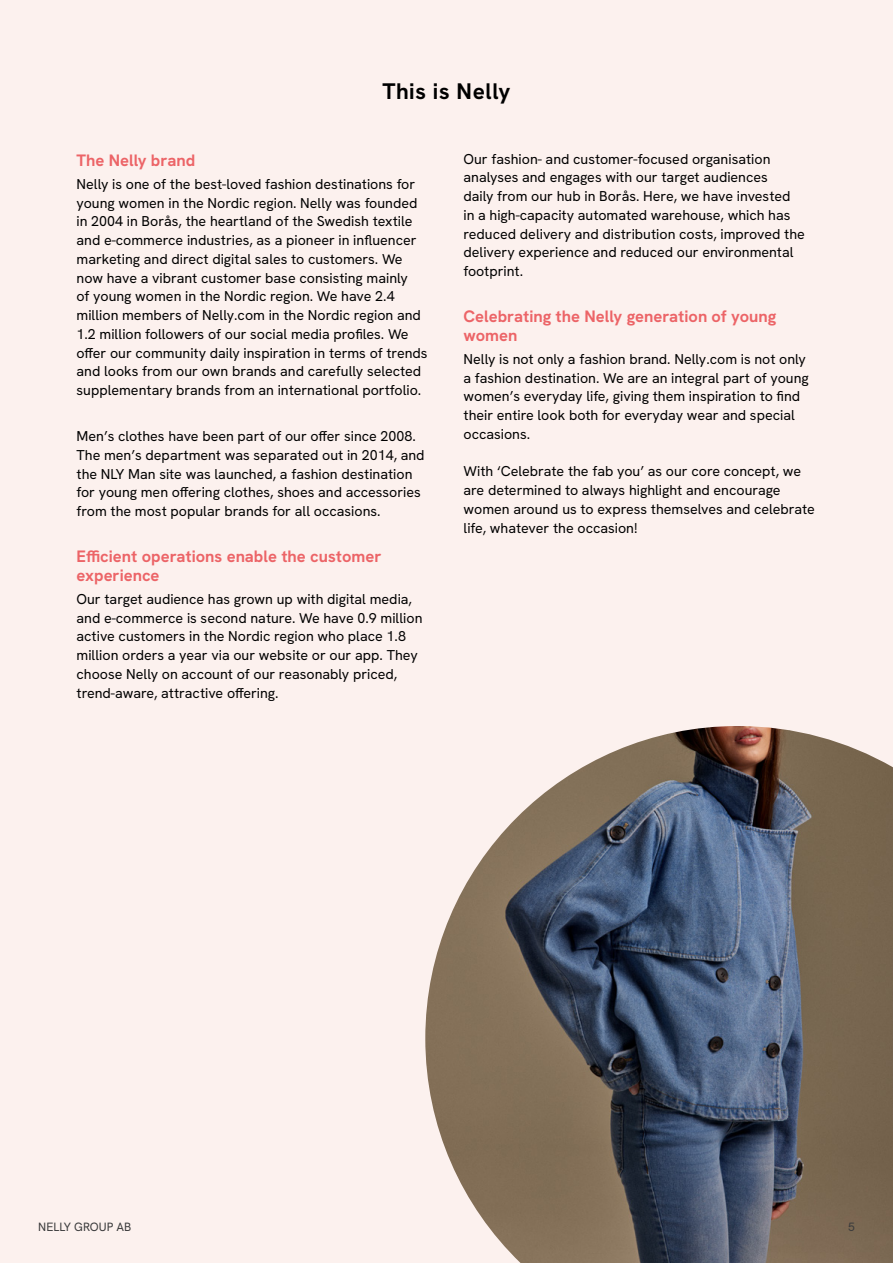
<style>
.page{position:relative;width:893px;height:1263px;background:#fcf1ee}
.page>*{position:absolute;margin:0;border:0;box-sizing:border-box;transform-origin:0 0}
.t1{font:700 22.5px "HK Grotesk";letter-spacing:.025em;color:#000}
.t2{font:700 16.5px/18.8px "HK Grotesk";color:#ec6467}
.t3{font:14.25px/18.8px "HK Grotesk";color:#000}
.t4{font:12px "HK Grotesk";color:#3b3b3c}
</style>
<div class="page">
<img style="left:425px;top:726px;width:468px;height:537px">
<h1 class="t1" style="left:382px;top:77px;width:130px">This is Nelly</h1>
<p class="t2" style="left:77px;top:150px;width:120px">The Nelly brand</p>
<p class="t3" style="left:77px;top:174px;width:353px">Nelly is one of the best-loved fashion destinations for young women in the Nordic region. Nelly was founded in 2004 in Borås, the heartland of the Swedish textile and e-commerce industries, as a pioneer in influencer marketing and direct digital sales to customers. We now have a vibrant customer base consisting mainly<br>of young women in the Nordic region. We have 2.4 million members of Nelly.com in the Nordic region and 1.2 million followers of our social media profiles. We offer our community daily inspiration in terms of trends and looks from our own brands and carefully selected supplementary brands from an international portfolio.</p>
<p class="t3" style="left:77px;top:426px;width:350px">Men’s clothes have been part of our offer since 2008.<br>The men’s department was separated out in 2014, and the NLY Man site was launched, a fashion destination for young men offering clothes, shoes and accessories from the most popular brands for all occasions.</p>
<p class="t2" style="left:77px;top:547px;width:306px">Efficient operations enable the customer experience</p>
<p class="t3" style="left:77px;top:589px;width:347px">Our target audience has grown up with digital media, and e-commerce is second nature. We have 0.9 million active customers in the Nordic region who place 1.8 million orders a year via our website or our app. They choose Nelly on account of our reasonably priced, trend-aware, attractive offering.</p>
<p class="t3" style="left:463px;top:149px;width:343px">Our fashion- and customer-focused organisation analyses and engages with our target audiences<br>daily from our hub in Borås. Here, we have invested in a high-capacity automated warehouse, which has reduced delivery and distribution costs, improved the delivery experience and reduced our environmental footprint.</p>
<p class="t2" style="left:463px;top:307px;width:314px">Celebrating the Nelly generation of young women</p>
<p class="t3" style="left:463px;top:349px;width:347px">Nelly is not only a fashion brand. Nelly.com is not only a fashion destination. We are an integral part of young women’s everyday life, giving them inspiration to find their entire look both for everyday wear and special occasions.</p>
<p class="t3" style="left:463px;top:462px;width:353px">With ‘Celebrate the fab you’ as our core concept, we are determined to always highlight and encourage women around us to express themselves and celebrate life, whatever the occasion!</p>
<p class="t4" style="left:38px;top:1219px;width:95px">NELLY GROUP AB</p>
<p class="t4" style="left:848px;top:1219px;width:8px">5</p>
</div>
